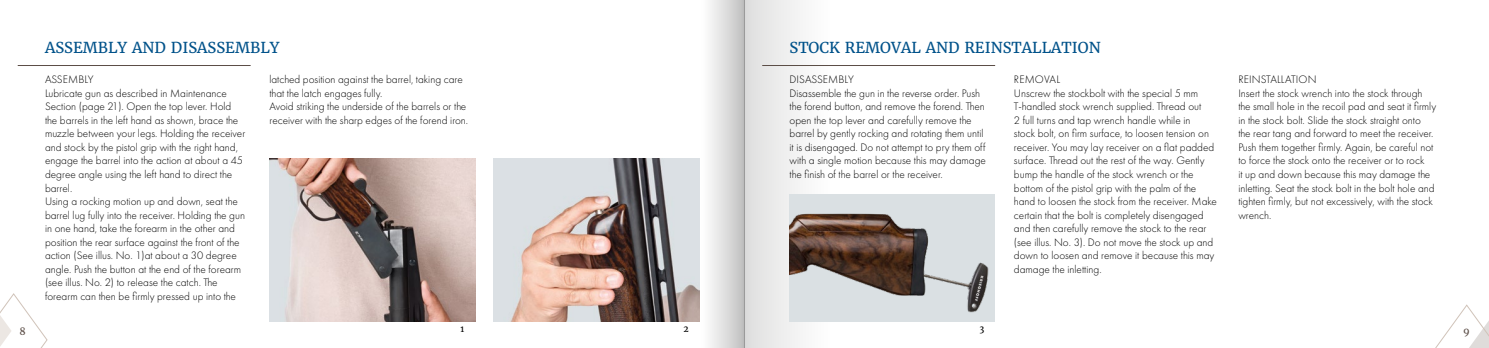
<style>
.page{position:relative;width:1489px;height:348px;background:#fff}
.page>*{position:absolute;margin:0;border:0;box-sizing:border-box;transform-origin:0 0}
.t1{font:15px "Merriweather";color:#00528a}
.t2{font:300 11.25px/13.5px "Futura PT";color:#000}
.t3{font:10px "Merriweather";color:#5c4e47}
.t4{font:8.75px "Merriweather";color:#000}
</style>
<div class="page">
<svg style="left:0;top:293px;width:48px;height:54px"></svg>
<svg style="left:1436px;top:304px;width:52px;height:43px"></svg>
<div style="left:744px;top:0;width:85px;height:347px;background:linear-gradient(to right,#dedede,#fff)"></div>
<div style="left:702px;top:0;width:42px;height:347px;background:linear-gradient(to right,#fff,#c3c3c2)"></div>
<img style="left:269px;top:158px;width:206px;height:163px">
<img style="left:494px;top:158px;width:205px;height:163px">
<div style="left:789px;top:193px;width:206px;height:128px;background:#dae0e3"></div>
<img style="left:789px;top:193px;width:206px;height:120px">
<hr style="left:18px;top:65px;width:233px;height:1px;background:#5c4e47">
<hr style="left:762px;top:65px;width:233px;height:1px;background:#5c4e47">
<h1 class="t1" style="left:45px;top:38px;width:236px">ASSEMBLY AND DISASSEMBLY</h1>
<h1 class="t1" style="left:789px;top:38px;width:312px">STOCK REMOVAL AND REINSTALLATION</h1>
<p class="t2" style="left:789px;top:73px;width:198px">DISASSEMBLY<br>Disassemble the gun in the reverse order. Push the forend button, and remove the forend. Then open the top lever and carefully remove the barrel by gently rocking and rotating them until it is disengaged. Do not attempt to pry them off with a single motion because this may damage the finish of the barrel or the receiver.</p>
<p class="t2" style="left:1013px;top:73px;width:205px">REMOVAL<br>Unscrew the stockbolt with the special 5 mm T-handled stock wrench supplied. Thread out<br>2 full turns and tap wrench handle while in<br>stock bolt, on firm surface, to loosen tension on receiver. You may lay receiver on a flat padded surface. Thread out the rest of the way. Gently bump the handle of the stock wrench or the bottom of the pistol grip with the palm of the hand to loosen the stock from the receiver. Make certain that the bolt is completely disengaged and then carefully remove the stock to the rear (see illus. No. 3). Do not move the stock up and down to loosen and remove it because this may damage the inletting.</p>
<p class="t2" style="left:1238px;top:73px;width:199px">REINSTALLATION<br>Insert the stock wrench into the stock through the small hole in the recoil pad and seat it firmly in the stock bolt. Slide the stock straight onto<br>the rear tang and forward to meet the receiver.<br>Push them together firmly. Again, be careful not to force the stock onto the receiver or to rock<br>it up and down because this may damage the inletting. Seat the stock bolt in the bolt hole and tighten firmly, but not excessively, with the stock wrench.</p>
<p class="t2" style="left:269px;top:73px;width:200px">latched position against the barrel, taking care that the latch engages fully.<br>Avoid striking the underside of the barrels or the receiver with the sharp edges of the forend iron.</p>
<p class="t2" style="left:45px;top:73px;width:202px">ASSEMBLY<br>Lubricate gun as described in Maintenance Section (page 21). Open the top lever. Hold the barrels in the left hand as shown, brace the muzzle between your legs. Holding the receiver and stock by the pistol grip with the right hand, engage the barrel into the action at about a 45 degree angle using the left hand to direct the barrel.<br>Using a rocking motion up and down, seat the barrel lug fully into the receiver. Holding the gun in one hand, take the forearm in the other and position the rear surface against the front of the action (See illus. No. 1)at about a 30 degree angle. Push the button at the end of the forearm (see illus. No. 2) to release the catch. The forearm can then be firmly pressed up into the</p>
<p class="t3" style="left:19px;top:324px;width:8px">8</p>
<p class="t4" style="left:460px;top:323px;width:5px">1</p>
<p class="t4" style="left:683px;top:323px;width:7px">2</p>
<p class="t4" style="left:979px;top:323px;width:6px">3</p>
<p class="t3" style="left:1462px;top:324px;width:8px">9</p>
</div>
